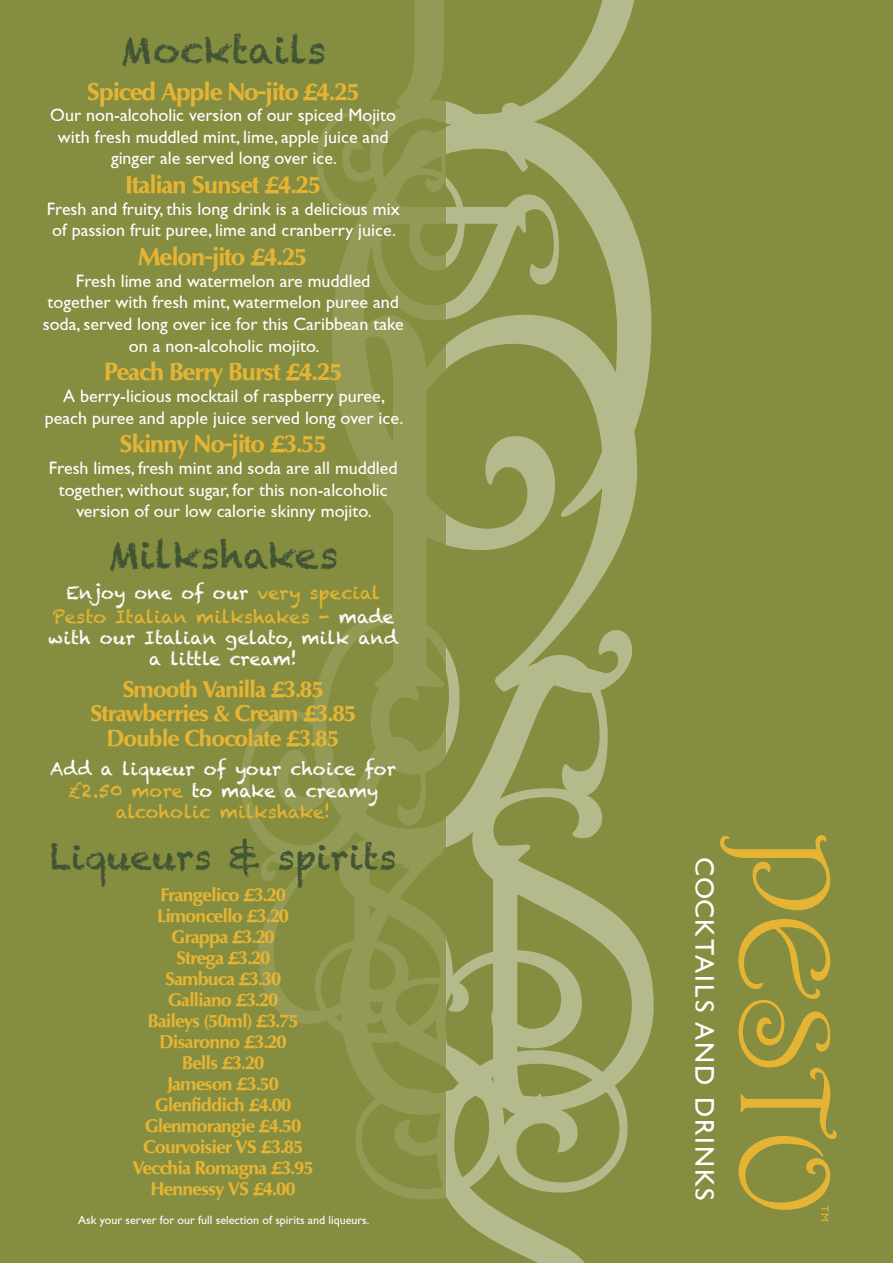
<style>
.page{position:relative;width:893px;height:1263px;background:#848d40}
.page>*{position:absolute;margin:0;border:0;box-sizing:border-box;transform-origin:0 0}
.t1{font:37.5px "Chalkduster";color:#415434}
.t2{font:34.5px "Chalkduster";color:#415434}
.t3{font:27px "Gill Sans";letter-spacing:.06em;color:#fff}
.t4{font:700 24px "Optimale";color:#e5b434}
.t5{font:700 22.5px/24.8px "Optimale";color:#e5b434;text-align:center}
.t6{font:18px/21.6px "Gill Sans";color:#fff;text-align:center}
.t7{font:700 18px/21px "Optimale";color:#e5b434;text-align:center}
.t8{font:18px/21.8px "Chalkduster";color:#fff;text-align:center}
.t9{font:18px/24px "Chalkduster";color:#e5b434;text-align:center}
.t10{font:12px "Gill Sans";color:#fff}
.s1{color:#fff}
.s2{color:#e5b434}
</style>
<div class="page">
<svg style="left:720px;top:835px;width:110px;height:75px"></svg>
<svg style="left:738px;top:919px;width:99px;height:302px"></svg>
<svg style="left:639px;top:942px;width:15px;height:117px;fill:#b4ba8b"></svg>
<svg style="left:639px;top:241px;width:12px;height:176px;fill:#b4ba8b"></svg>
<svg style="left:241px;top:0;width:398px;height:1263px"></svg>
<h1 class="t1" style="left:120px;top:28px;width:207px">Mocktails</h1>
<h3 class="t4" style="left:87px;top:78px;width:274px">Spiced Apple No-jito £4.25</h3>
<p class="t6" style="left:50px;top:104px;width:347px">Our non-alcoholic version of our spiced Mojito with fresh muddled mint, lime, apple juice and ginger ale served long over ice.</p>
<h3 class="t4" style="left:126px;top:171px;width:197px">Italian Sunset £4.25</h3>
<p class="t6" style="left:47px;top:198px;width:354px">Fresh and fruity, this long drink is a delicious mix of passion fruit puree, lime and cranberry juice.</p>
<h3 class="t4" style="left:140px;top:243px;width:169px">Melon-jito £4.25</h3>
<p class="t6" style="left:43px;top:270px;width:362px">Fresh lime and watermelon are muddled together with fresh mint, watermelon puree and soda, served long over ice for this Caribbean take on a non-alcoholic mojito.</p>
<h3 class="t4" style="left:105px;top:358px;width:239px">Peach Berry Burst £4.25</h3>
<p class="t6" style="left:45px;top:385px;width:360px">A berry-licious mocktail of raspberry puree, peach puree and apple juice served long over ice.</p>
<h3 class="t4" style="left:120px;top:430px;width:208px">Skinny No-jito £3.55</h3>
<p class="t6" style="left:49px;top:457px;width:350px">Fresh limes, fresh mint and soda are all muddled together, without sugar, for this non-alcoholic version of our low calorie skinny mojito.</p>
<h1 class="t1" style="left:108px;top:533px;width:232px">Milkshakes</h1>
<p class="t9" style="left:52px;top:581px;width:343px"><span class="s1">Enjoy one of our</span> very special<br>Pesto Italian milkshakes - <span class="s1">made</span></p>
<p class="t8" style="left:48px;top:627px;width:351px;line-height:21px">with our Italian gelato, milk and a little cream!</p>
<p class="t5" style="left:90px;top:677px;width:267px">Smooth Vanilla £3.85<br>Strawberries &amp; Cream £3.85<br>Double Chocolate £3.85</p>
<p class="t8" style="left:50px;top:758px;width:348px">Add a liqueur of your choice for <span class="s2">£2.50 more</span> to make a creamy <span class="s2">alcoholic milkshake!</span></p>
<h2 class="t2" style="left:50px;top:837px;width:348px">Liqueurs &amp; spirits</h2>
<p class="t7" style="left:133px;top:884px;width:182px">Frangelico £3.20<br>Limoncello £3.20<br>Grappa £3.20<br>Strega £3.20<br>Sambuca £3.30<br>Galliano £3.20<br>Baileys (50ml) £3.75<br>Disaronno £3.20<br>Bells £3.20<br>Jameson £3.50<br>Glenfiddich £4.00<br>Glenmorangie £4.50<br>Courvoisier VS £3.85<br>Vecchia Romagna £3.95<br>Hennessy VS £4.00</p>
<p class="t10" style="left:78px;top:1212px;width:293px">Ask your server for our full selection of spirits and liqueurs.</p>
<h3 class="t3" style="left:720px;top:857px;width:345px;rotate:90deg">COCKTAILS AND DRINKS</h3>
</div>
